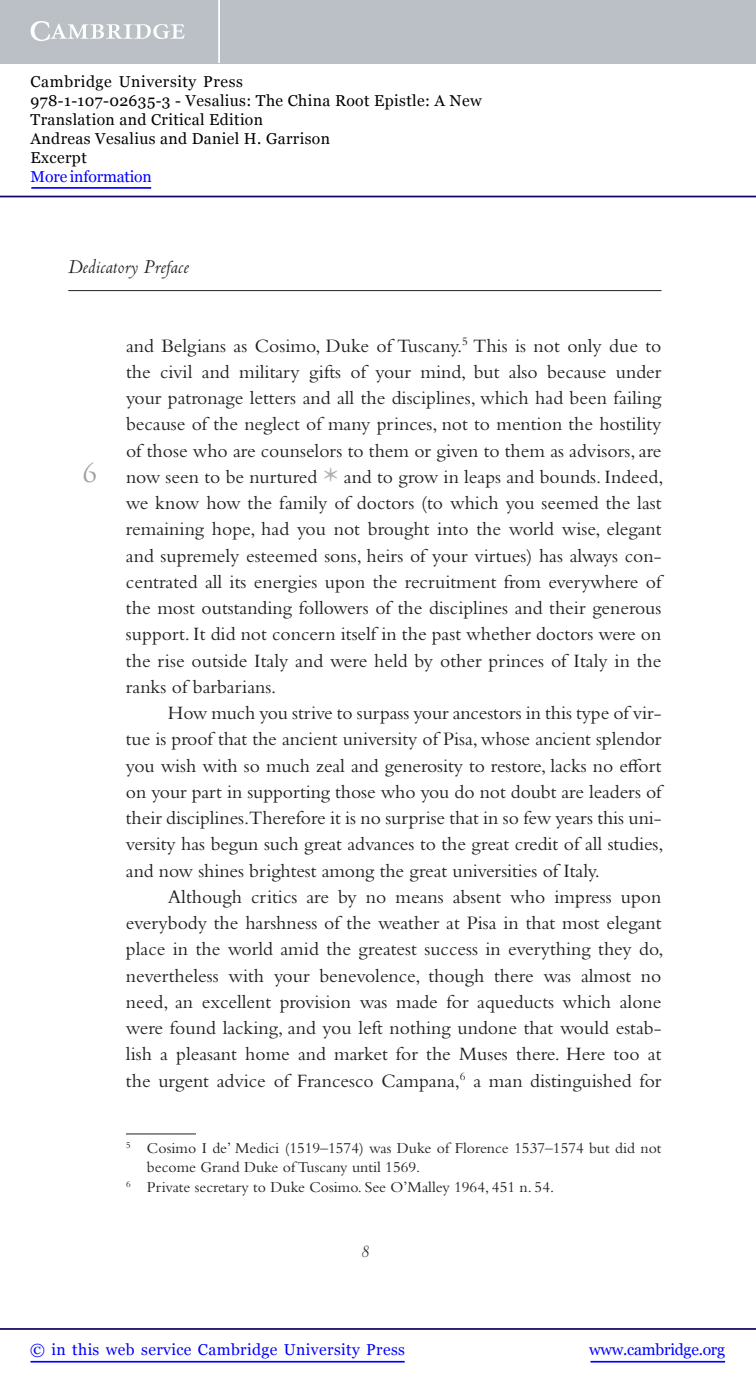
<style>
.page{position:relative;width:756px;height:1388px;background:#fff}
.page>*{position:absolute;margin:0;border:0;box-sizing:border-box;transform-origin:0 0}
.t1{font:26.25px "Charlemagne Std";color:#9d9fa2}
.t2{font:italic 21px "Centaur MT Std";letter-spacing:.01em;color:#231f20}
.t3{font:19.6px/26.2px "Bembo Std";color:#231f20;text-align:justify}
.t4{font:italic 18.38px "Centaur MT Std";color:#231f20}
.t5{font:15.75px "Bembo Std";color:#231f20}
.t6{font:15.75px/18.9px "Georgia";letter-spacing:.025em;color:#000}
.t7{font:15.75px "Georgia";letter-spacing:.025em;color:#00f}
.t8{font:15.75px "Georgia";letter-spacing:-.015em;color:#00f}
.t9{font:15.75px "Georgia";letter-spacing:-.01em;color:#00f}
.s1{font-family:"Adobe Garamond Pro";font-size:40.25px;color:#b0b1b5}
</style>
<div class="page">
<hr style="left:68px;top:290px;width:594px;height:1px;background:#231f20">
<hr style="left:126px;top:1133px;width:70px;height:1px;background:#231f20">
<hr style="left:591px;top:1361px;width:134px;height:1px;background:#00f">
<hr style="left:0;top:1328px;width:756px;height:2px;background:#150666">
<hr style="left:31px;top:1361px;width:374px;height:1px;background:#00f">
<div style="left:0;top:0;width:756px;height:63px;background:#bac0c6"></div>
<svg style="left:31px;top:21px;width:154px;height:20px"></svg>
<hr style="left:218px;top:0;width:2px;height:63px;background:#fff">
<hr style="left:0;top:196px;width:756px;height:1px;background:#150666">
<hr style="left:31px;top:187px;width:120px;height:2px;background:#00f">
<p class="t6" style="left:31px;top:73px;width:453px">Cambridge University Press<br>978-1-107-02635-3 - Vesalius: The China Root Epistle: A New Translation and Critical Edition<br>Andreas Vesalius and Daniel H. Garrison<br>Excerpt</p>
<p class="t9" style="left:31px;top:167px;width:123px">More information</p>
<p class="t2" style="left:68px;top:258px;width:122px">Dedicatory Preface</p>
<h1 class="t1" style="left:82px;top:458px;width:17px">6</h1>
<p class="t3" style="left:126px;top:334px;width:539px">and Belgians as Cosimo, Duke of Tuscany. <sup>5</sup> This is not only due to the civil and military gifts of your mind, but also because under your patronage letters and all the disciplines, which had been failing because of the neglect of many princes, not to mention the hostility of those who are counselors to them or given to them as advisors, are now seen to be nurtured <span class="s1">*</span> and to grow in leaps and bounds. Indeed, we know how the family of doctors (to which you seemed the last remaining hope, had you not brought into the world wise, elegant and supremely esteemed sons, heirs of your virtues) has always con&shy;centrated all its energies upon the recruitment from everywhere of the most outstanding followers of the disciplines and their generous support. It did not concern itself in the past whether doctors were on the rise outside Italy and were held by other princes of Italy in the ranks of barbarians.</p>
<p class="t3" style="left:126px;top:701px;width:539px;text-indent:42px">How much you strive to surpass your ancestors in this type of vir&shy;tue is proof that the ancient university of Pisa, whose ancient splendor you wish with so much zeal and generosity to restore, lacks no effort on your part in supporting those who you do not doubt are leaders of their disciplines.Therefore it is no surprise that in so few years this uni&shy;versity has begun such great advances to the great credit of all studies, and now shines brightest among the great universities of Italy.</p>
<p class="t3" style="left:126px;top:885px;width:539px;text-indent:42px">Although critics are by no means absent who impress upon everybody the harshness of the weather at Pisa in that most elegant place in the world amid the greatest success in everything they do, nevertheless with your benevolence, though there was almost no need, an excellent provision was made for aqueducts which alone were found lacking, and you left nothing undone that would estab&shy;lish a pleasant home and market for the Muses there. Here too at the urgent advice of Francesco Campana, <sup>6</sup> a man distinguished for</p>
<p class="t5" style="left:126px;top:1142px;width:537px"><sup>5</sup> Cosimo I de’ Medici (1519–1574) was Duke of Florence 1537–1574 but did not</p>
<p class="t5" style="left:147px;top:1161px;width:275px">become Grand Duke of Tuscany until 1569.</p>
<p class="t5" style="left:126px;top:1181px;width:430px"><sup>6</sup> Private secretary to Duke Cosimo. See O’Malley 1964 , 451 n. 54.</p>
<p class="t4" style="left:360px;top:1244px;width:10px">8</p>
<p class="t7" style="left:30px;top:1339px;width:376px">© in this web service Cambridge University Press</p>
<p class="t8" style="left:589px;top:1339px;width:137px">www.cambridge.org</p>
</div>
